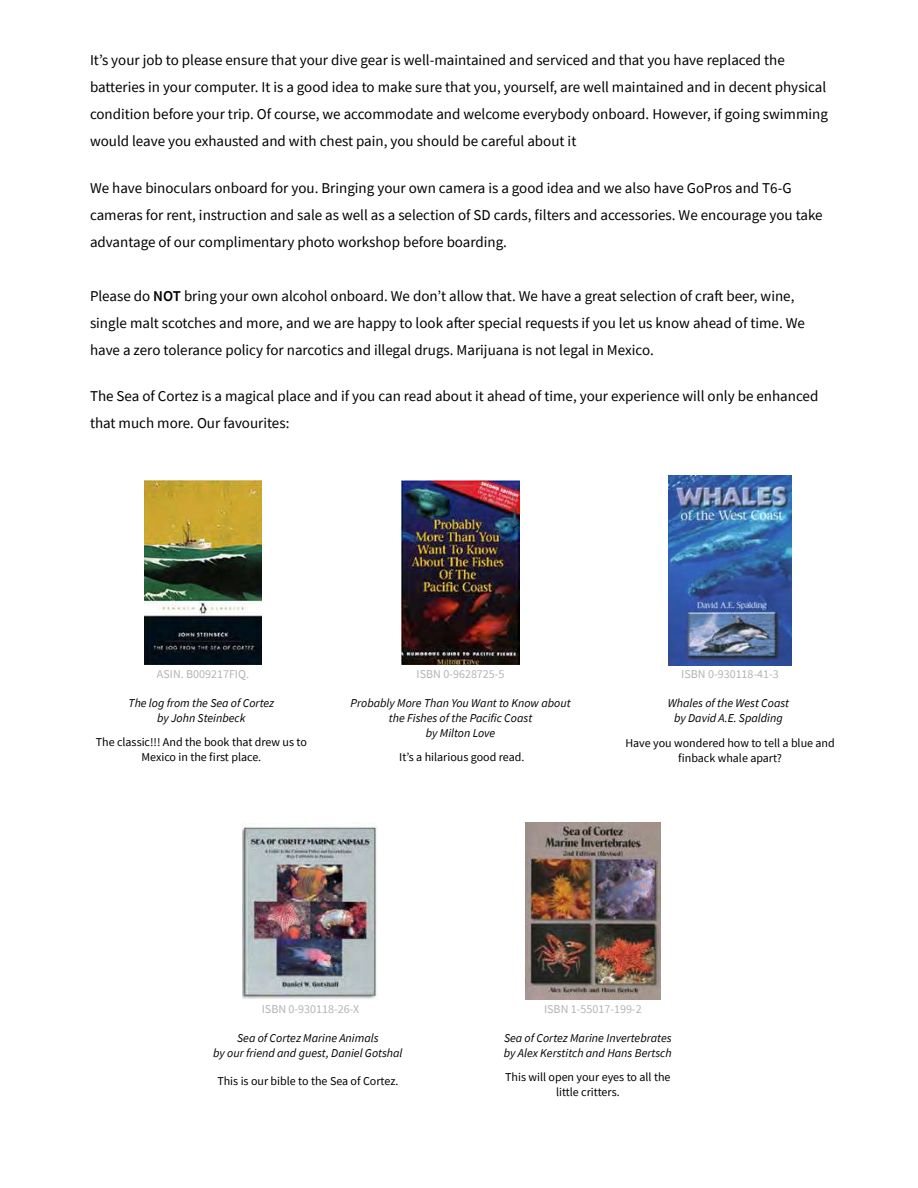
<style>
.page{position:relative;width:918px;height:1188px;background:#fff}
.page>*{position:absolute;margin:0;border:0;box-sizing:border-box;transform-origin:0 0}
.t1{font:15px/27px "Source Sans Pro";color:#000}
.t2{font:italic 12px/15px "Source Sans Pro";color:#000;text-align:center}
.t3{font:12px/15px "Source Sans Pro";color:#000;text-align:center}
.t4{font:12px "Source Sans Pro";color:#b1b4b6}
.s1{font-weight:600}
</style>
<div class="page">
<img style="left:144px;top:480px;width:118px;height:184px">
<img style="left:242px;top:822px;width:135px;height:177px">
<img style="left:669px;top:475px;width:123px;height:190px">
<img style="left:402px;top:480px;width:117px;height:184px">
<img style="left:525px;top:822px;width:135px;height:177px">
<p class="t1" style="left:90px;top:47px;width:739px">It’s your job to please ensure that your dive gear is well-maintained and serviced and that you have replaced the batteries in your computer. It is a good idea to make sure that you, yourself, are well maintained and in decent physical condition before your trip. Of course, we accommodate and welcome everybody onboard. However, if going swimming would leave you exhausted and with chest pain, you should be careful about it</p>
<p class="t1" style="left:90px;top:174px;width:734px">We have binoculars onboard for you. Bringing your own camera is a good idea and we also have GoPros and T6-G cameras for rent, instruction and sale as well as a selection of SD cards, filters and accessories. We encourage you take advantage of our complimentary photo workshop before boarding.</p>
<p class="t1" style="left:90px;top:282px;width:716px">Please do <span class="s1">NOT</span> bring your own alcohol onboard. We don’t allow that. We have a great selection of craft beer, wine, single malt scotches and more, and we are happy to look after special requests if you let us know ahead of time. We have a zero tolerance policy for narcotics and illegal drugs. Marijuana is not legal in Mexico.</p>
<p class="t1" style="left:90px;top:382px;width:730px">The Sea of Cortez is a magical place and if you can read about it ahead of time, your experience will only be enhanced that much more. Our favourites:</p>
<p class="t4" style="left:157px;top:666px;width:94px">ASIN. B009217FIQ.</p>
<p class="t2" style="left:129px;top:696px;width:147px">The log from the Sea of Cortez by John Steinbeck</p>
<p class="t3" style="left:96px;top:735px;width:213px">The classic!!! And the book that drew us to<br>Mexico in the first place.</p>
<p class="t4" style="left:417px;top:666px;width:89px">ISBN 0-9628725-5</p>
<p class="t4" style="left:681px;top:666px;width:99px">ISBN 0-930118-41-3</p>
<p class="t2" style="left:351px;top:696px;width:222px">Probably More Than You Want to Know about the Fishes of the Pacific Coast<br>by Milton Love</p>
<p class="t2" style="left:668px;top:696px;width:123px">Whales of the West Coast by David A.E. Spalding</p>
<p class="t3" style="left:625px;top:735px;width:211px">Have you wondered how to tell a blue and</p>
<p class="t3" style="left:399px;top:750px;width:127px">It’s a hilarious good read.</p>
<p class="t3" style="left:678px;top:750px;width:105px">finback whale apart?</p>
<p class="t4" style="left:262px;top:1001px;width:99px">ISBN 0-930118-26-X</p>
<p class="t4" style="left:544px;top:1001px;width:99px">ISBN 1-55017-199-2</p>
<p class="t2" style="left:213px;top:1031px;width:191px">Sea of Cortez Marine Animals<br>by our friend and guest, Daniel Gotshal</p>
<p class="t3" style="left:217px;top:1074px;width:183px">This is our bible to the Sea of Cortez.</p>
<p class="t2" style="left:504px;top:1031px;width:169px;text-align:left">Sea of Cortez Marine Invertebrates by Alex Kerstitch and Hans Bertsch</p>
<p class="t3" style="left:505px;top:1070px;width:167px">This will open your eyes to all the little critters.</p>
</div>
